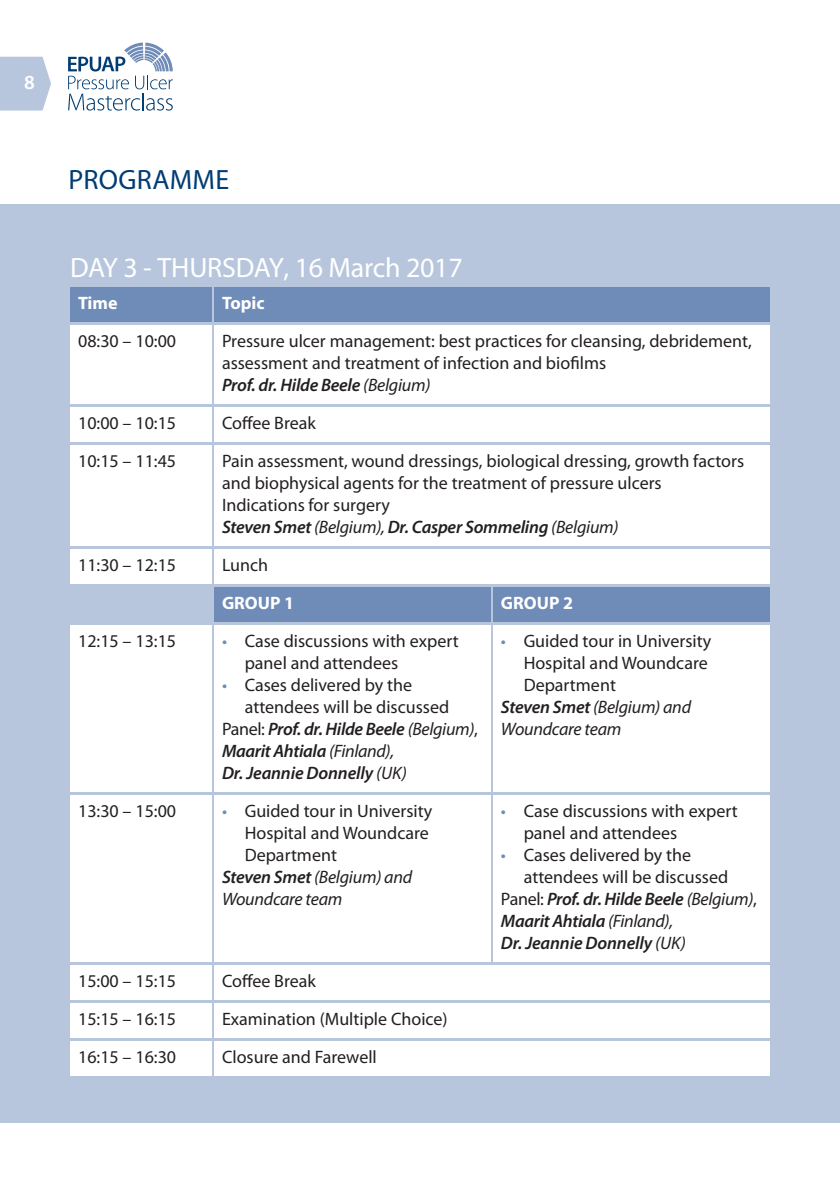
<style>
.page{position:relative;width:840px;height:1191px;background:#fff}
.page>*{position:absolute;margin:0;border:0;box-sizing:border-box;transform-origin:0 0}
.t1{font:28px "Myriad Pro";letter-spacing:-.01em;color:#fff}
.t2{font:28px "Myriad Pro";letter-spacing:.01em;color:#003d73}
.t3{font:600 20px "Myriad Pro";color:#fff}
.t4{font:18px/22px "Myriad Pro";color:#231f20}
.t5{font:italic 600 18px "Myriad Pro";letter-spacing:-.02em;color:#231f20}
.t6{font:italic 18px "Myriad Pro";letter-spacing:-.015em;color:#231f20}
.t7{font:700 18px "Myriad Pro";color:#fff}
.s1{font-weight:600;font-style:italic}
.s2{font-style:italic}
.s3{color:#6f8bb7}
.s4{font-weight:400;font-style:normal}
.s5{font-weight:400}
.s6{font-weight:600}
</style>
<div class="page">
<svg style="left:68px;top:43px;width:105px;height:68px"></svg>
<svg style="left:0;top:57px;width:51px;height:54px;background:#bdcbdf"></svg>
<div style="left:0;top:204px;width:839px;height:919px;background:#b7c6dc"></div>
<div style="left:70px;top:287px;width:142px;height:34px;background:#6f8bb7"></div>
<div style="left:214px;top:287px;width:555px;height:34px;background:#6f8bb7"></div>
<div style="left:70px;top:325px;width:142px;height:78px;background:#fff"></div>
<div style="left:214px;top:325px;width:555px;height:78px;background:#fff"></div>
<div style="left:70px;top:407px;width:142px;height:34px;background:#fff"></div>
<div style="left:214px;top:407px;width:555px;height:34px;background:#fff"></div>
<div style="left:70px;top:445px;width:142px;height:100px;background:#fff"></div>
<div style="left:214px;top:445px;width:555px;height:100px;background:#fff"></div>
<div style="left:70px;top:549px;width:142px;height:34px;background:#fff"></div>
<div style="left:214px;top:549px;width:555px;height:34px;background:#fff"></div>
<div style="left:214px;top:587px;width:276px;height:34px;background:#6f8bb7"></div>
<div style="left:492px;top:587px;width:277px;height:34px;background:#6f8bb7"></div>
<div style="left:70px;top:625px;width:142px;height:166px;background:#fff"></div>
<div style="left:214px;top:625px;width:276px;height:166px;background:#fff"></div>
<div style="left:492px;top:625px;width:277px;height:166px;background:#fff"></div>
<div style="left:70px;top:795px;width:142px;height:166px;background:#fff"></div>
<div style="left:214px;top:795px;width:276px;height:166px;background:#fff"></div>
<div style="left:492px;top:795px;width:277px;height:166px;background:#fff"></div>
<div style="left:70px;top:965px;width:142px;height:34px;background:#fff"></div>
<div style="left:214px;top:965px;width:555px;height:34px;background:#fff"></div>
<div style="left:70px;top:1003px;width:142px;height:34px;background:#fff"></div>
<div style="left:214px;top:1003px;width:555px;height:34px;background:#fff"></div>
<div style="left:70px;top:1041px;width:142px;height:34px;background:#fff"></div>
<div style="left:214px;top:1041px;width:555px;height:34px;background:#fff"></div>
<p class="t3" style="left:24px;top:74px;width:12px">8</p>
<h1 class="t2" style="left:68px;top:169px;width:162px">PROGRAMME</h1>
<h1 class="t1" style="left:70px;top:257px;width:394px">DAY 3 - THURSDAY, 16 March 2017</h1>
<p class="t7" style="left:78px;top:292px;width:41px">Time</p>
<p class="t7" style="left:222px;top:292px;width:44px">Topic</p>
<p class="t4" style="left:78px;top:331px;width:99px">08:30 – 10:00</p>
<p class="t4" style="left:222px;top:331px;width:531px">Pressure ulcer management: best practices for cleansing, debridement, assessment and treatment of infection and biofilms<br><span class="s1">Prof. dr. Hilde Beele</span> <span class="s2">(Belgium)</span></p>
<p class="t4" style="left:78px;top:413px;width:99px">10:00 – 10:15</p>
<p class="t4" style="left:222px;top:413px;width:95px">Coffee Break</p>
<p class="t4" style="left:78px;top:451px;width:99px">10:15 – 11:45</p>
<p class="t4" style="left:222px;top:451px;width:523px">Pain assessment, wound dressings, biological dressing, growth factors and biophysical agents for the treatment of pressure ulcers Indications for surgery<br><span class="s1">Steven Smet</span> <span class="s2">(Belgium),</span> <span class="s1">Dr. Casper Sommeling</span> <span class="s2">(Belgium)</span></p>
<p class="t4" style="left:78px;top:555px;width:99px">11:30 – 12:15</p>
<p class="t4" style="left:222px;top:555px;width:48px">Lunch</p>
<p class="t7" style="left:222px;top:592px;width:74px">GROUP 1</p>
<p class="t7" style="left:500px;top:592px;width:74px">GROUP 2</p>
<p class="t4" style="left:78px;top:631px;width:99px">12:15 – 13:15</p>
<p class="t4" style="left:244px;top:631px;width:215px;text-indent:-23px"><span class="s3">•</span> Case discussions with expert panel and attendees</p>
<p class="t4" style="left:222px;top:675px;width:191px"><span class="s3">•</span> Cases delivered by the</p>
<p class="t4" style="left:244px;top:697px;width:206px">attendees will be discussed</p>
<p class="t5" style="left:222px;top:722px;width:257px"><span class="s4">Panel:</span> Prof. dr. Hilde Beele <span class="s5">(Belgium)</span><span class="s4">,</span></p>
<p class="t5" style="left:222px;top:744px;width:173px">Maarit Ahtiala <span class="s5">(Finland),</span></p>
<p class="t5" style="left:222px;top:766px;width:186px">Dr. Jeannie Donnelly <span class="s5">(UK)</span></p>
<p class="t4" style="left:500px;top:631px;width:212px"><span class="s3">•</span> Guided tour in University</p>
<p class="t4" style="left:523px;top:653px;width:185px">Hospital and Woundcare</p>
<p class="t4" style="left:523px;top:675px;width:94px">Department</p>
<p class="t6" style="left:500px;top:700px;width:191px"><span class="s6">Steven Smet</span> (Belgium) and</p>
<p class="t6" style="left:500px;top:722px;width:122px">Woundcare team</p>
<p class="t4" style="left:78px;top:801px;width:99px">13:30 – 15:00</p>
<p class="t4" style="left:222px;top:801px;width:212px"><span class="s3">•</span> Guided tour in University</p>
<p class="t4" style="left:244px;top:823px;width:185px">Hospital and Woundcare</p>
<p class="t4" style="left:244px;top:845px;width:94px">Department</p>
<p class="t6" style="left:222px;top:870px;width:191px"><span class="s6">Steven Smet</span> (Belgium) and</p>
<p class="t6" style="left:222px;top:892px;width:122px">Woundcare team</p>
<p class="t4" style="left:78px;top:971px;width:99px">15:00 – 15:15</p>
<p class="t4" style="left:222px;top:971px;width:95px">Coffee Break</p>
<p class="t4" style="left:78px;top:1009px;width:99px">15:15 – 16:15</p>
<p class="t4" style="left:222px;top:1009px;width:227px">Examination (Multiple Choice)</p>
<p class="t4" style="left:78px;top:1047px;width:99px">16:15 – 16:30</p>
<p class="t4" style="left:222px;top:1047px;width:156px">Closure and Farewell</p>
<p class="t4" style="left:523px;top:801px;width:215px;text-indent:-23px"><span class="s3">•</span> Case discussions with expert panel and attendees</p>
<p class="t4" style="left:500px;top:845px;width:191px"><span class="s3">•</span> Cases delivered by the</p>
<p class="t4" style="left:523px;top:867px;width:206px">attendees will be discussed</p>
<p class="t5" style="left:500px;top:892px;width:257px"><span class="s4">Panel:</span> Prof. dr. Hilde Beele <span class="s5">(Belgium)</span><span class="s4">,</span></p>
<p class="t5" style="left:500px;top:914px;width:173px">Maarit Ahtiala <span class="s5">(Finland),</span></p>
<p class="t5" style="left:500px;top:936px;width:186px">Dr. Jeannie Donnelly <span class="s5">(UK)</span></p>
</div>
